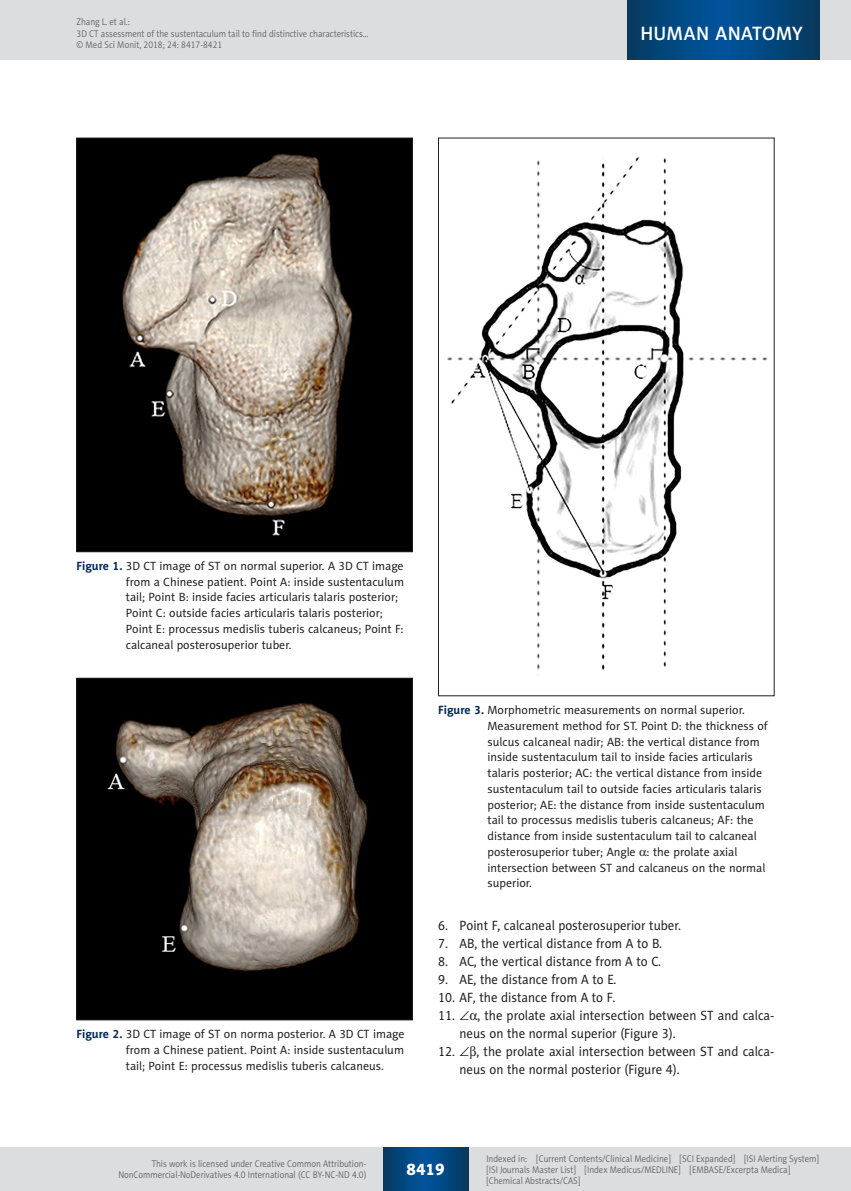
<style>
.page{position:relative;width:851px;height:1191px;background:#fff}
.page>*{position:absolute;margin:0;border:0;box-sizing:border-box;transform-origin:0 0}
.t1{font:19.5px "Naomi Sans EFN Medium";letter-spacing:.01em;color:#fff}
.t2{font:16.5px "Naomi Sans EFN Heavy";color:#fff}
.MSM_Body_no_before{font:13.5px/18px "Naomi Sans EFN";color:#231f20;scale:.95 1}
.MSM_Rycina_tytul{font:12px/15.8px "Naomi Sans EFN";color:#231f20}
.MSM_pagina_zywa{font:9.75px/11.2px "Naomi Sans EFN Light";color:#57585a;scale:.9 1}
.MSM_pagina_sygnatura{font:9.75px "Naomi Sans EFN Light";color:#57585a;scale:.9 1}
.s1{font-weight:700;color:#00295c}
.s2{font-family:"Standard Sym L"}
</style>
<div class="page">
<img style="left:79px;top:140px;width:331px;height:410px">
<div style="left:77px;top:138px;width:335px;height:414px;border:1px solid #231f20"></div>
<img style="left:447px;top:157px;width:321px;height:518px">
<img style="left:79px;top:680px;width:331px;height:338px">
<div style="left:77px;top:678px;width:335px;height:342px;border:1px solid #231f20"></div>
<div style="left:0;top:1148px;width:850px;height:43px;background:#dcdddf"></div>
<svg style="left:383px;top:1147px;width:85px;height:43px;background:#02477e"></svg>
<div style="left:0;top:0;width:850px;height:60px;background:#dcdddf"></div>
<svg style="left:627px;top:0;width:192px;height:60px;background:#02477e"></svg>
<p class="MSM_pagina_zywa" style="left:77px;top:16px;width:326px">Zhang L. et al.:<br>3D CT assessment of the sustentaculum tail to find distinctive characteristics…</p>
<p class="MSM_pagina_sygnatura" style="left:77px;top:39px;width:163px">© Med Sci Monit, 2018; 24: 8417-8421</p>
<h1 class="t1" style="left:640px;top:22px;width:164px">HUMAN ANATOMY</h1>
<p class="MSM_Rycina_tytul" style="left:126px;top:558px;width:279px;text-indent:-49px"><span class="s1">Figure 1.</span> 3D CT image of ST on normal superior. A 3D CT image from a Chinese patient. Point A: inside sustentaculum tail; Point B: inside facies articularis talaris posterior; Point C: outside facies articularis talaris posterior; Point E: processus medislis tuberis calcaneus; Point F: calcaneal posterosuperior tuber.</p>
<p class="MSM_Rycina_tytul" style="left:126px;top:1026px;width:280px;text-align:justify;text-indent:-49px"><span class="s1">Figure 2.</span> 3D CT image of ST on norma posterior. A 3D CT image from a Chinese patient. Point A: inside sustentaculum tail; Point E: processus medislis tuberis calcaneus.</p>
<p class="MSM_Rycina_tytul" style="left:487px;top:702px;width:282px;text-indent:-49px"><span class="s1">Figure 3.</span> Morphometric measurements on normal superior.<br>Measurement method for ST. Point D: the thickness of sulcus calcaneal nadir; AB: the vertical distance from inside sustentaculum tail to inside facies articularis talaris posterior; AC: the vertical distance from inside sustentaculum tail to outside facies articularis talaris posterior; AE: the distance from inside sustentaculum tail to processus medislis tuberis calcaneus; AF: the distance from inside sustentaculum tail to calcaneal posterosuperior tuber; Angle <span class="s2">a</span>: the prolate axial intersection between ST and calcaneus on the normal superior.</p>
<p class="MSM_Body_no_before" style="left:438px;top:916px;width:257px">6. Point F, calcaneal posterosuperior tuber.</p>
<p class="MSM_Body_no_before" style="left:438px;top:934px;width:237px">7. AB, the vertical distance from A to B.</p>
<p class="MSM_Body_no_before" style="left:438px;top:952px;width:236px">8. AC, the vertical distance from A to C.</p>
<p class="MSM_Body_no_before" style="left:438px;top:970px;width:189px">9. AE, the distance from A to E.</p>
<p class="MSM_Body_no_before" style="left:438px;top:988px;width:188px">10. AF, the distance from A to F.</p>
<p class="MSM_Body_no_before" style="left:459px;top:1006px;width:333px;text-indent:-21px">11. <span class="s2">Ða</span>, the prolate axial intersection between ST and calca&shy;neus on the normal superior (Figure 3).</p>
<p class="MSM_Body_no_before" style="left:459px;top:1042px;width:333px;text-indent:-21px">12. <span class="s2">Ðb</span>, the prolate axial intersection between ST and calca&shy;neus on the normal posterior (Figure 4).</p>
<p class="MSM_pagina_zywa" style="left:118px;top:1158px;width:277px;text-align:right">This work is licensed under Creative Common Attribution-<br>NonCommercial-NoDerivatives 4.0 International (CC BY-NC-ND 4.0)</p>
<p class="t2" style="left:406px;top:1159px;width:40px">8419</p>
<p class="MSM_pagina_zywa" style="left:486px;top:1152px;width:371px">Indexed in: [Current Contents/Clinical Medicine] [SCI Expanded] [ISI Alerting System] [ISI Journals Master List] [Index Medicus/MEDLINE] [EMBASE/Excerpta Medica] [Chemical Abstracts/CAS]</p>
</div>
